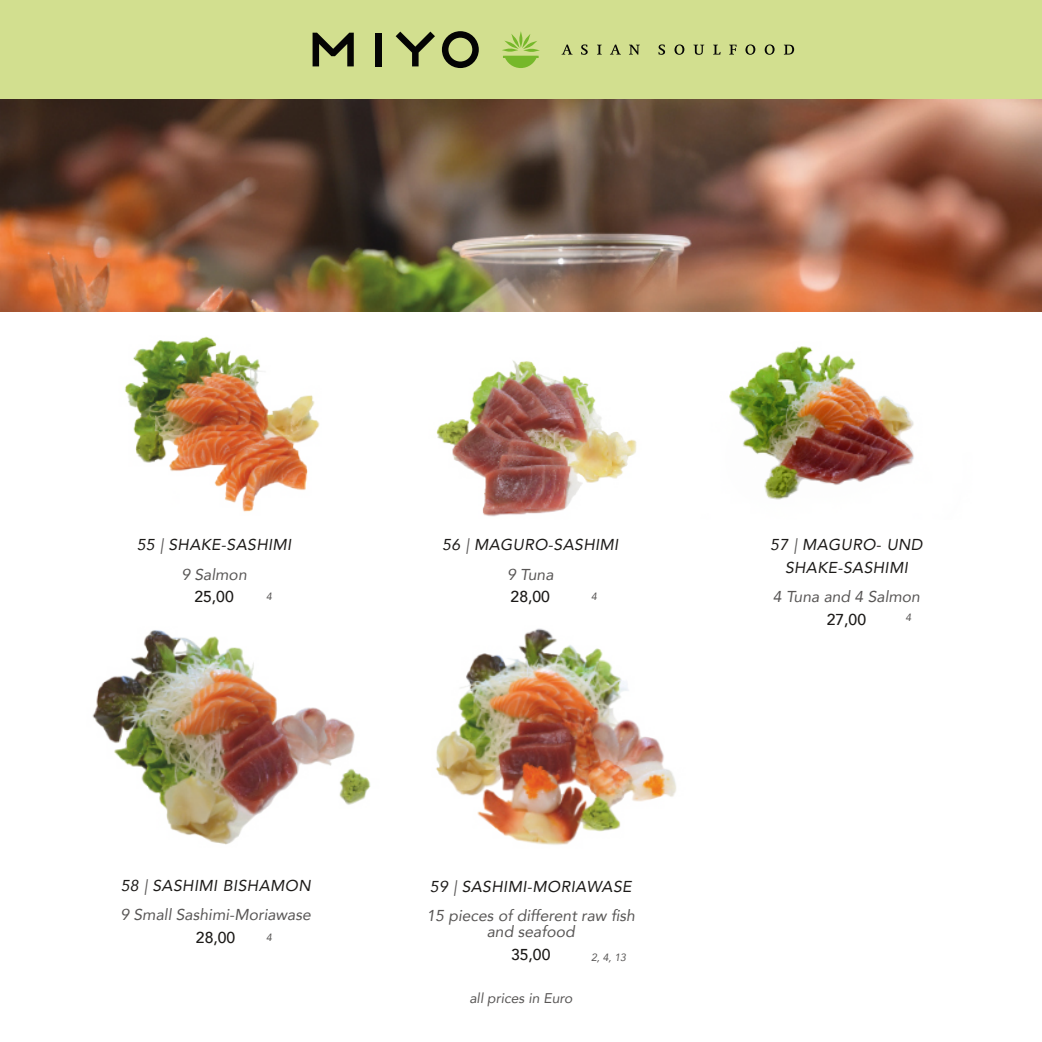
<style>
.page{position:relative;width:1042px;height:1042px;background:#fff}
.page>*{position:absolute;margin:0;border:0;box-sizing:border-box;transform-origin:0 0}
.t1{font:italic 15.75px/29.2px "Avenir";color:#585655}
.t2{font:italic 15.75px/29.2px "Avenir";letter-spacing:.025em;color:#1c1a18;text-align:center}
.t3{font:500 15.75px "Avenir";color:#1c1a18}
.t4{font:italic 14px "Avenir";color:#585655}
.t5{font:italic 10.5px "Avenir";color:#585655}
.s1{color:#585655}
.s2{color:#1c1a18}
</style>
<div class="page">
<div style="left:0;top:0;width:1042px;height:99px;background:#d2df8f"></div>
<svg style="left:561px;top:44px;width:233px;height:11px"></svg>
<svg style="left:442px;top:31px;width:37px;height:37px"></svg>
<div style="left:375px;top:33px;width:6px;height:33px;background:#040404"></div>
<svg style="left:312px;top:33px;width:42px;height:33px"></svg>
<svg style="left:396px;top:32px;width:39px;height:34px"></svg>
<svg style="left:502px;top:31px;width:38px;height:37px"></svg>
<hr style="left:503px;top:56px;width:35px;height:2px;background:#76b82a">
<img style="left:125px;top:336px;width:195px;height:176px">
<img style="left:436px;top:360px;width:201px;height:157px">
<img style="left:729px;top:346px;width:185px;height:154px">
<img style="left:92px;top:630px;width:279px;height:215px">
<img style="left:436px;top:628px;width:240px;height:217px">
<img style="left:0;top:99px;width:1042px;height:212px">
<p class="t2" style="left:137px;top:530px;width:156px">55 <span class="s1">|</span> SHAKE-SASHIMI<br><span class="s1">9 Salmon</span></p>
<p class="t3" style="left:194px;top:583px;width:41px">25,00</p>
<p class="t5" style="left:266px;top:589px;width:7px">4</p>
<p class="t2" style="left:442px;top:530px;width:178px">56 <span class="s1">|</span> MAGURO-SASHIMI<br><span class="s1">9 Tuna</span></p>
<p class="t3" style="left:511px;top:586px;width:41px">28,00</p>
<p class="t5" style="left:591px;top:589px;width:7px">4</p>
<p class="t2" style="left:770px;top:534px;width:154px;line-height:22.8px">57 <span class="s1">|</span> MAGURO- UND<br>SHAKE-SASHIMI</p>
<p class="t1" style="left:773px;top:582px;width:149px">4 Tuna and 4 Salmon</p>
<p class="t3" style="left:827px;top:609px;width:41px">27,00</p>
<p class="t5" style="left:905px;top:611px;width:7px">4</p>
<p class="t1" style="left:120px;top:870px;width:192px"><span class="s2">58</span> | <span class="s2">SASHIMI BISHAMON<br></span>9 Small Sashimi-Moriawase</p>
<p class="t3" style="left:196px;top:927px;width:41px">28,00</p>
<p class="t5" style="left:266px;top:930px;width:7px">4</p>
<p class="t1" style="left:426px;top:872px;width:210px"><span class="s2">59</span> | <span class="s2">SASHIMI-MORIAWASE<br></span>15 pieces of different raw fish</p>
<p class="t1" style="left:487px;top:917px;width:89px">and seafood</p>
<p class="t3" style="left:511px;top:940px;width:41px">35,00</p>
<p class="t5" style="left:591px;top:950px;width:37px">2, 4, 13</p>
<p class="t4" style="left:469px;top:989px;width:105px">all prices in Euro</p>
</div>
